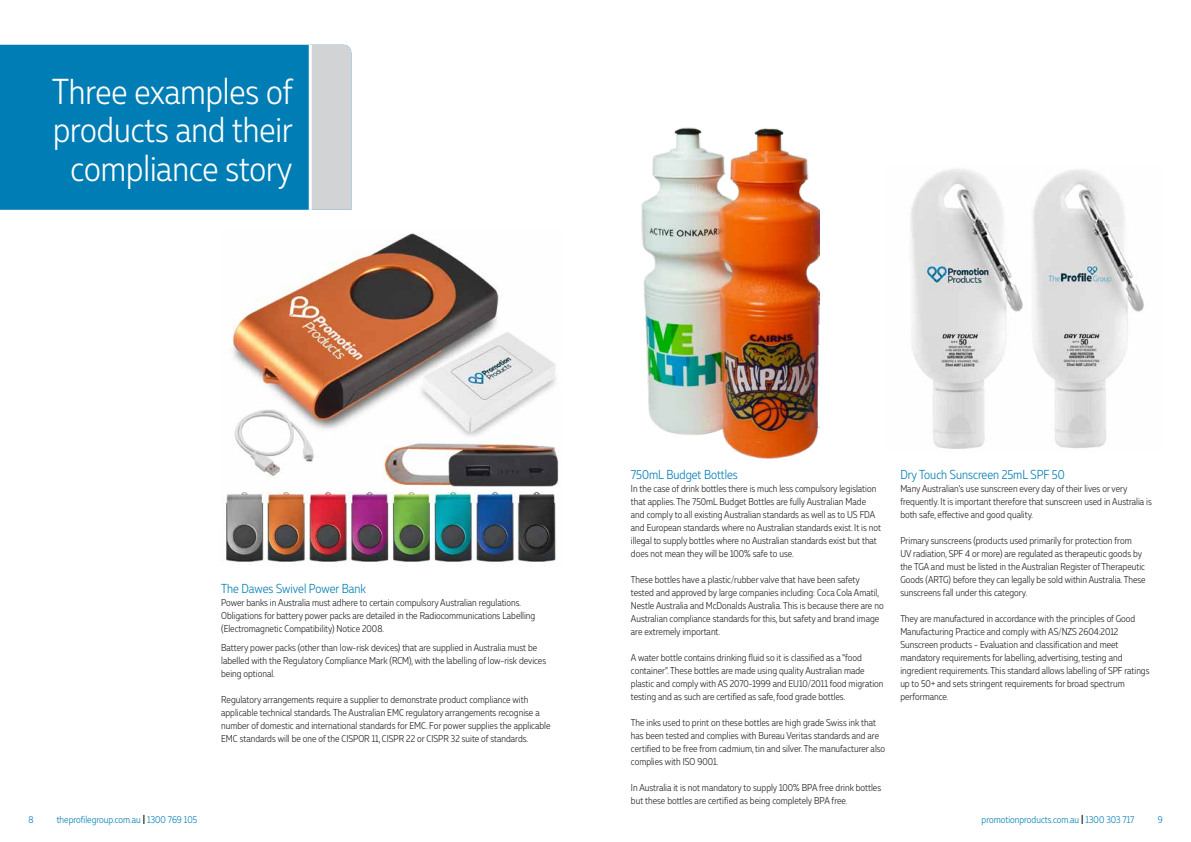
<style>
.page{position:relative;width:1191px;height:842px;background:#fff}
.page>*{position:absolute;margin:0;border:0;box-sizing:border-box;transform-origin:0 0}
.t1{font:300 36px/38.8px "Muller Narrow";color:#fff;text-align:center}
.t2{font:300 13px "Muller Narrow";color:#007db4}
.t3{font:300 10px/13px "Muller Narrow";color:#231f20}
.t4{font:300 10px "Muller Narrow";color:#007db4}
.s1{font-weight:500;color:#231f20}
</style>
<div class="page">
<img style="left:910px;top:169px;width:234px;height:280px">
<img style="left:223px;top:233px;width:336px;height:329px">
<div style="left:0;top:45px;width:309px;height:165px;background:#007db4"></div>
<div style="left:312px;top:45px;width:39px;height:165px;background:#d1d3d4"></div>
<img style="left:641px;top:127px;width:178px;height:331px">
<h1 class="t1" style="left:52px;top:72px;width:242px">Three examples of products and their compliance story</h1>
<h2 class="t2" style="left:221px;top:581px;width:146px">The Dawes Swivel Power Bank</h2>
<p class="t3" style="left:221px;top:596px;width:316px">Power banks in Australia must adhere to certain compulsory Australian regulations.<br>Obligations for battery power packs are detailed in the Radiocommunications Labelling (Electromagnetic Compatibility) Notice 2008.</p>
<p class="t3" style="left:221px;top:641px;width:326px">Battery power packs (other than low-risk devices) that are supplied in Australia must be labelled with the Regulatory Compliance Mark (RCM), with the labelling of low-risk devices being optional.</p>
<p class="t3" style="left:221px;top:693px;width:331px">Regulatory arrangements require a supplier to demonstrate product compliance with applicable technical standards. The Australian EMC regulatory arrangements recognise a number of domestic and international standards for EMC. For power supplies the applicable EMC standards will be one of the CISPOR 11, CISPR 22 or CISPR 32 suite of standards.</p>
<h2 class="t2" style="left:631px;top:467px;width:108px">750mL Budget Bottles</h2>
<p class="t3" style="left:631px;top:482px;width:252px">In the case of drink bottles there is much less compulsory legislation that applies. The 750mL Budget Bottles are fully Australian Made and comply to all existing Australian standards as well as to US FDA and European standards where no Australian standards exist. It is not illegal to supply bottles where no Australian standards exist but that does not mean they will be 100% safe to use.</p>
<p class="t3" style="left:631px;top:573px;width:254px">These bottles have a plastic/rubber valve that have been safety tested and approved by large companies including: Coca Cola Amatil, Nestle Australia and McDonalds Australia. This is because there are no Australian compliance standards for this, but safety and brand image are extremely important.</p>
<p class="t3" style="left:631px;top:651px;width:254px">A water bottle contains drinking fluid so it is classified as a “food container”. These bottles are made using quality Australian made plastic and comply with AS 2070-1999 and EU10/2011 food migration testing and as such are certified as safe, food grade bottles.</p>
<p class="t3" style="left:631px;top:716px;width:256px">The inks used to print on these bottles are high grade Swiss ink that has been tested and complies with Bureau Veritas standards and are certified to be free from cadmium, tin and silver. The manufacturer also complies with ISO 9001.</p>
<p class="t3" style="left:631px;top:781px;width:252px">In Australia it is not mandatory to supply 100% BPA free drink bottles but these bottles are certified as being completely BPA free.</p>
<h2 class="t2" style="left:900px;top:467px;width:166px">Dry Touch Sunscreen 25mL SPF 50</h2>
<p class="t3" style="left:900px;top:482px;width:253px">Many Australian’s use sunscreen every day of their lives or very frequently. It is important therefore that sunscreen used in Australia is both safe, effective and good quality.</p>
<p class="t3" style="left:900px;top:534px;width:247px">Primary sunscreens (products used primarily for protection from<br>UV radiation, SPF 4 or more) are regulated as therapeutic goods by the TGA and must be listed in the Australian Register of Therapeutic Goods (ARTG) before they can legally be sold within Australia. These sunscreens fall under this category.</p>
<p class="t3" style="left:900px;top:612px;width:251px">They are manufactured in accordance with the principles of Good Manufacturing Practice and comply with AS/NZS 2604:2012<br>Sunscreen products - Evaluation and classification and meet mandatory requirements for labelling, advertising, testing and ingredient requirements. This standard allows labelling of SPF ratings up to 50+ and sets stringent requirements for broad spectrum performance.</p>
<p class="t4" style="left:28px;top:814px;width:7px">8</p>
<p class="t4" style="left:57px;top:814px;width:142px">theprofilegroup.com.au <span class="s1">|</span> 1300 769 105</p>
<p class="t4" style="left:981px;top:814px;width:154px">promotionproducts.com.au <span class="s1">|</span> 1300 303 717</p>
<p class="t4" style="left:1157px;top:814px;width:6px">9</p>
</div>
